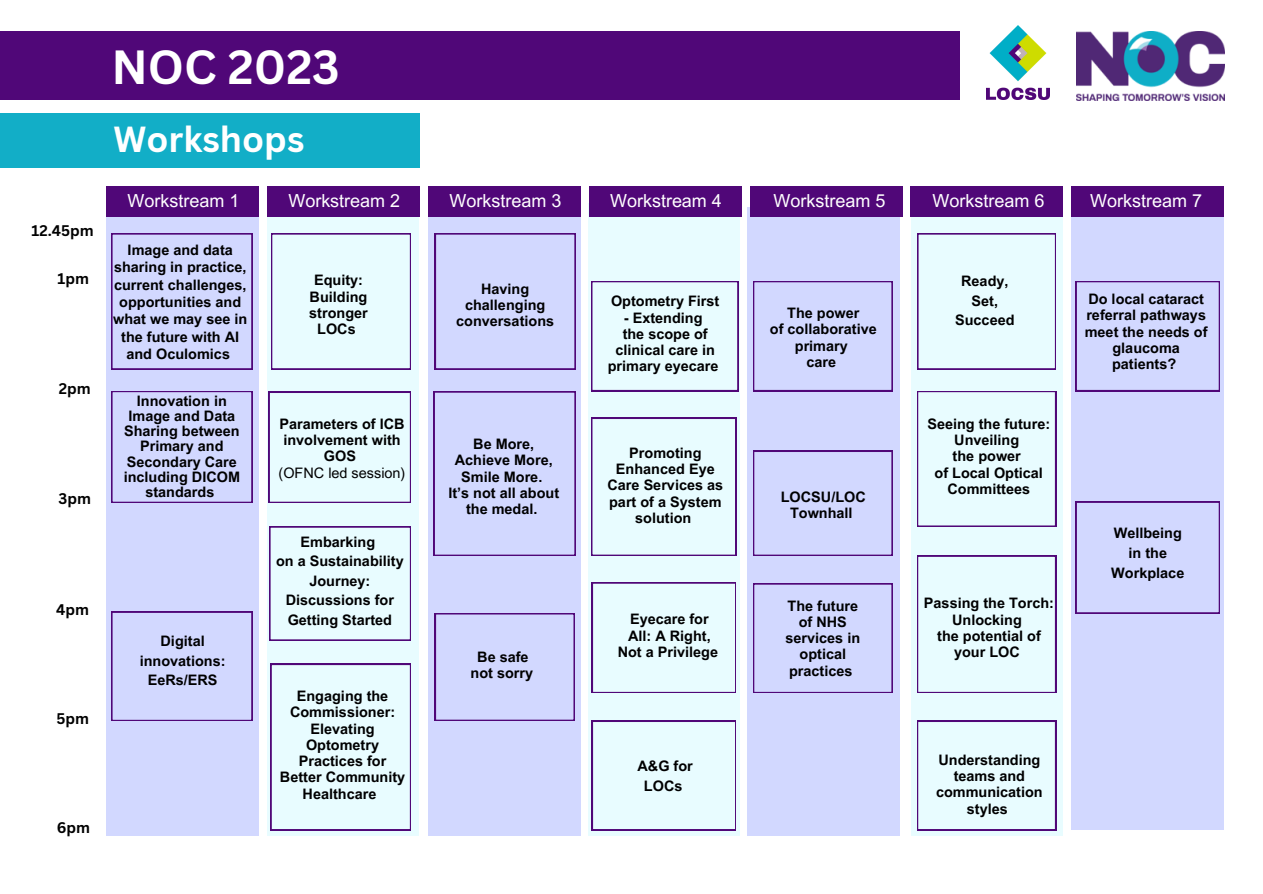
<style>
.page{position:relative;width:1263px;height:894px;background:#fff}
.page>*{position:absolute;margin:0;border:0;box-sizing:border-box;transform-origin:0 0}
.t1{font:700 46.65px "Canva Sans";color:#fff}
.t2{font:700 35.25px "Canva Sans";color:#fff}
.t3{font:18px "Arial MT Pro";color:#fff}
.t4{font:700 15px "Canva Sans";color:#000}
.t5{font:700 14.4px/16.2px "Arial MT Pro";color:#000;text-align:center}
.t6{font:14.4px "Arial MT Pro";color:#000}
</style>
<div class="page">
<div style="left:1071px;top:201px;width:153px;height:628px;background:#d2d8ff"></div>
<div style="left:911px;top:201px;width:152px;height:634px;background:#e8fcff"></div>
<div style="left:747px;top:207px;width:153px;height:628px;background:#d2d8ff"></div>
<div style="left:428px;top:203px;width:153px;height:632px;background:#d2d8ff"></div>
<div style="left:588px;top:204px;width:152px;height:631px;background:#e8fcff"></div>
<div style="left:268px;top:207px;width:151px;height:628px;background:#e8fcff"></div>
<div style="left:106px;top:199px;width:153px;height:636px;background:#d2d8ff"></div>
<div style="left:106px;top:186px;width:153px;height:30px;background:#500778"></div>
<div style="left:267px;top:186px;width:153px;height:30px;background:#500778"></div>
<div style="left:428px;top:186px;width:153px;height:30px;background:#500778"></div>
<div style="left:589px;top:186px;width:153px;height:30px;background:#500778"></div>
<div style="left:749px;top:186px;width:153px;height:30px;background:#500778"></div>
<div style="left:910px;top:186px;width:153px;height:30px;background:#500778"></div>
<div style="left:1071px;top:186px;width:153px;height:30px;background:#500778"></div>
<img style="left:1076px;top:31px;width:149px;height:69px">
<div style="left:0;top:31px;width:960px;height:68px;background:#500778"></div>
<div style="left:0;top:113px;width:419px;height:55px;background:#12aec7"></div>
<svg style="left:111px;top:611px;width:141px;height:109px"></svg>
<svg style="left:269px;top:526px;width:142px;height:114px"></svg>
<svg style="left:269px;top:392px;width:141px;height:110px"></svg>
<svg style="left:434px;top:391px;width:141px;height:164px"></svg>
<svg style="left:1076px;top:501px;width:144px;height:112px"></svg>
<svg style="left:591px;top:418px;width:145px;height:137px"></svg>
<svg style="left:592px;top:582px;width:144px;height:110px"></svg>
<svg style="left:753px;top:583px;width:139px;height:109px"></svg>
<svg style="left:753px;top:451px;width:139px;height:104px"></svg>
<svg style="left:917px;top:555px;width:139px;height:137px"></svg>
<svg style="left:917px;top:391px;width:139px;height:135px"></svg>
<svg style="left:271px;top:233px;width:140px;height:136px"></svg>
<svg style="left:111px;top:391px;width:141px;height:111px"></svg>
<svg style="left:271px;top:663px;width:140px;height:166px"></svg>
<svg style="left:1076px;top:281px;width:144px;height:110px"></svg>
<svg style="left:435px;top:613px;width:139px;height:107px"></svg>
<svg style="left:591px;top:281px;width:147px;height:110px"></svg>
<svg style="left:592px;top:720px;width:144px;height:109px"></svg>
<svg style="left:753px;top:281px;width:139px;height:110px"></svg>
<svg style="left:917px;top:233px;width:139px;height:136px"></svg>
<svg style="left:917px;top:720px;width:139px;height:109px"></svg>
<svg style="left:111px;top:233px;width:141px;height:136px"></svg>
<svg style="left:435px;top:233px;width:140px;height:136px"></svg>
<img style="left:986px;top:25px;width:63px;height:75px">
<p class="t4" style="left:32px;top:220px;width:64px">12.45pm</p>
<p class="t4" style="left:57px;top:268px;width:33px">1pm</p>
<p class="t4" style="left:59px;top:378px;width:33px">2pm</p>
<p class="t4" style="left:59px;top:487px;width:34px">3pm</p>
<p class="t4" style="left:56px;top:598px;width:34px">4pm</p>
<p class="t4" style="left:57px;top:707px;width:34px">5pm</p>
<p class="t4" style="left:57px;top:816px;width:35px">6pm</p>
<p class="t1" style="left:111px;top:34px;width:230px">NOC 2023</p>
<p class="t2" style="left:113px;top:114px;width:193px">Workshops</p>
<p class="t3" style="left:128px;top:193px;width:113px">Workstream 1</p>
<p class="t3" style="left:288px;top:193px;width:113px">Workstream 2</p>
<p class="t3" style="left:450px;top:193px;width:113px">Workstream 3</p>
<p class="t3" style="left:610px;top:193px;width:113px">Workstream 4</p>
<p class="t3" style="left:774px;top:193px;width:113px">Workstream 5</p>
<p class="t3" style="left:933px;top:194px;width:113px">Workstream 6</p>
<p class="t3" style="left:1090px;top:194px;width:113px">Workstream 7</p>
<p class="t5" style="left:113px;top:243px;width:136px;line-height:17.4px">Image and data sharing in practice, current challenges, opportunities and what we may see in the future with AI and Oculomics</p>
<p class="t5" style="left:124px;top:395px;width:118px;line-height:15.1px">Innovation in<br>Image and Data<br>Sharing between<br>Primary and<br>Secondary Care including DICOM standards</p>
<p class="t5" style="left:140px;top:633px;width:87px;line-height:19.5px">Digital innovations:<br>EeRs/ERS</p>
<p class="t5" style="left:309px;top:274px;width:60px">Equity:<br>Building stronger<br>LOCs</p>
<p class="t5" style="left:279px;top:417px;width:127px">Parameters of ICB involvement with<br>GOS</p>
<p class="t6" style="left:279px;top:467px;width:128px">(OFNC led session)</p>
<p class="t5" style="left:300px;top:535px;width:76px">Embarking</p>
<p class="t5" style="left:276px;top:553px;width:129px;line-height:19.5px">on a Sustainability<br>Journey:<br>Discussions for<br>Getting Started</p>
<p class="t5" style="left:280px;top:689px;width:127px">Engaging the<br>Commissioner:<br>Elevating<br>Optometry<br>Practices for<br>Better Community<br>Healthcare</p>
<p class="t5" style="left:456px;top:282px;width:99px">Having challenging conversations</p>
<p class="t5" style="left:455px;top:437px;width:99px">Be More,<br>Achieve More,<br>Smile More.</p>
<p class="t5" style="left:448px;top:486px;width:112px">It’s not all about the medal.</p>
<p class="t5" style="left:471px;top:650px;width:64px">Be safe not sorry</p>
<p class="t5" style="left:611px;top:295px;width:110px">Optometry First</p>
<p class="t5" style="left:624px;top:311px;width:80px">- Extending</p>
<p class="t5" style="left:608px;top:327px;width:112px">the scope of clinical care in primary eyecare</p>
<p class="t5" style="left:607px;top:446px;width:117px">Promoting<br>Enhanced Eye<br>Care Services as part of a System solution</p>
<p class="t5" style="left:618px;top:612px;width:102px">Eyecare for<br>All: A Right,<br>Not a Privilege</p>
<p class="t5" style="left:637px;top:758px;width:57px;line-height:19.5px">A&amp;G for<br>LOCs</p>
<p class="t5" style="left:787px;top:307px;width:74px">The power</p>
<p class="t5" style="left:770px;top:323px;width:108px">of collaborative primary</p>
<p class="t5" style="left:806px;top:355px;width:31px">care</p>
<p class="t5" style="left:781px;top:490px;width:87px">LOCSU/LOC<br>Townhall</p>
<p class="t5" style="left:787px;top:599px;width:72px">The future</p>
<p class="t5" style="left:785px;top:615px;width:76px">of NHS services in optical practices</p>
<p class="t5" style="left:961px;top:275px;width:49px">Ready,</p>
<p class="t5" style="left:972px;top:294px;width:28px">Set,</p>
<p class="t5" style="left:955px;top:314px;width:61px">Succeed</p>
<p class="t5" style="left:927px;top:417px;width:124px">Seeing the future:<br>Unveiling</p>
<p class="t5" style="left:953px;top:450px;width:70px">the power</p>
<p class="t5" style="left:934px;top:466px;width:110px">of Local Optical<br>Committees</p>
<p class="t5" style="left:924px;top:597px;width:132px">Passing the Torch:<br>Unlocking</p>
<p class="t5" style="left:937px;top:629px;width:105px">the potential of your LOC</p>
<p class="t5" style="left:1085px;top:292px;width:124px">Do local cataract referral pathways meet the needs of glaucoma patients?</p>
<p class="t5" style="left:1111px;top:525px;width:75px;line-height:19.5px">Wellbeing in the<br>Workplace</p>
<p class="t5" style="left:936px;top:753px;width:108px">Understanding teams and communication styles</p>
</div>
